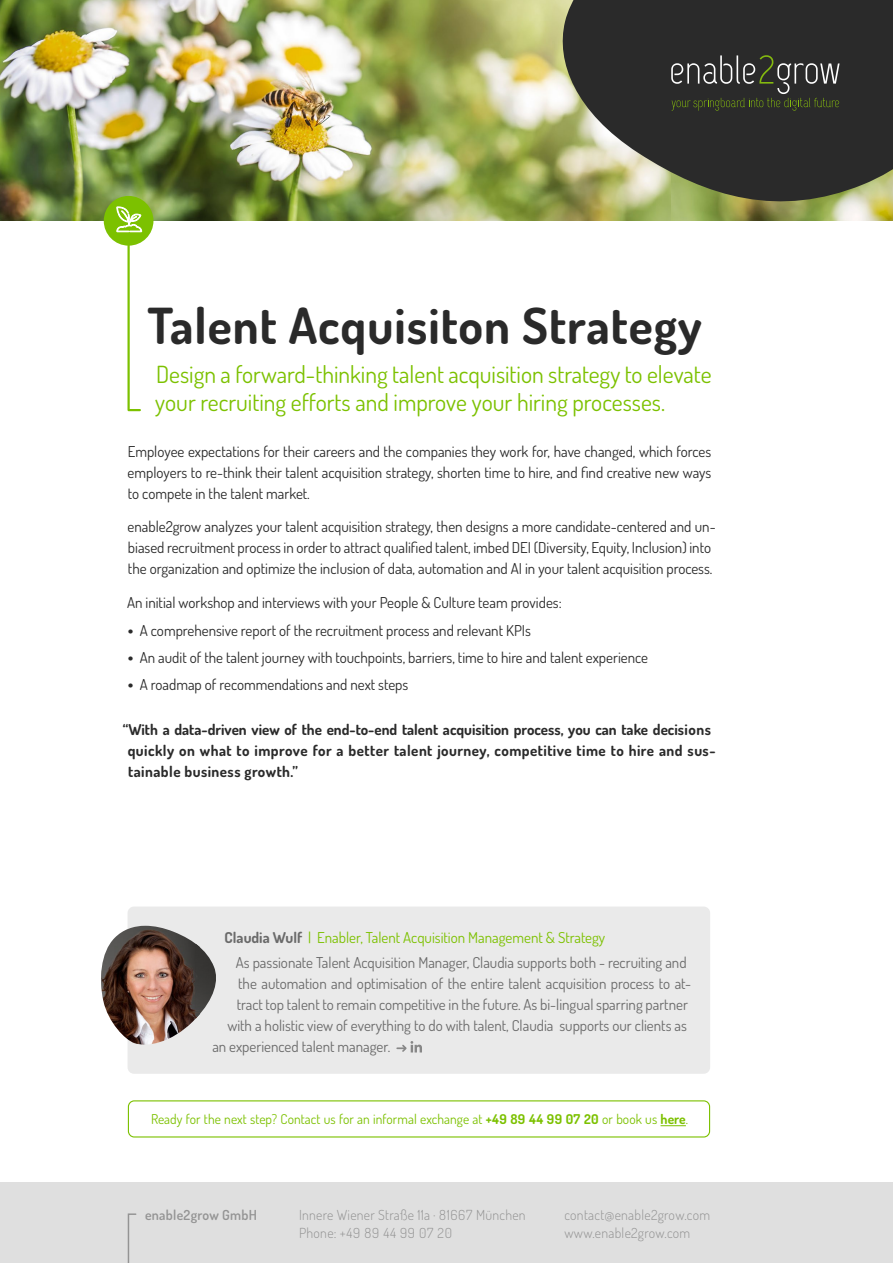
<style>
.page{position:relative;width:893px;height:1263px;background:#fff}
.page>*{position:absolute;margin:0;border:0;box-sizing:border-box;transform-origin:0 0}
.t1{font:700 49.65px "Dosis";letter-spacing:.02em;color:#2a2a2a}
.t2{font:23.7px/28.3px "Dosis";color:#7cc100}
.t3{font:15px/21px "Dosis";color:#2a2a2a;text-align:justify}
.t4{font:15px/25.2px "Dosis";color:#6a6a6a}
.t5{font:700 15px/21px "Dosis";letter-spacing:.03em;color:#2a2a2a}
.t6{font:300 13.8px/18px "Dosis";letter-spacing:.02em;color:#949494}
.t7{font:600 13.8px "Dosis";letter-spacing:.02em;color:#949494}
.t8{font:13.5px "Dosis";letter-spacing:.005em;color:#7cc100}
.s1{font-weight:800}
.s2{font-weight:700}
.s3{color:#7cc100}
</style>
<div class="page">
<img style="left:0;top:0;width:672px;height:221px">
<div style="left:0;top:1182px;width:893px;height:81px;background:#dfdfdf"></div>
<svg style="left:127px;top:1213px;width:10px;height:50px"></svg>
<svg style="left:660px;top:1125px;width:26px;height:1px"></svg>
<div style="left:128px;top:1100px;width:582px;height:37px;border:1px solid #7cc100;border-radius:6px"></div>
<div style="left:128px;top:906px;width:582px;height:168px;background:#eaeaea;border-radius:6px"></div>
<svg style="left:397px;top:1041px;width:25px;height:12px"></svg>
<img style="left:101px;top:926px;width:96px;height:119px">
<img style="left:196px;top:944px;width:20px;height:74px">
<svg style="left:101px;top:970px;width:1px;height:19px"></svg>
<svg style="left:555px;top:0;width:338px;height:218px;background:#505141"></svg>
<svg style="left:671px;top:55px;width:169px;height:56px;background:#40423b"></svg>
<div style="left:104px;top:196px;width:49px;height:50px;background:#7cc100;border-radius:50%"></div>
<svg style="left:116px;top:207px;width:26px;height:205px"></svg>
<h1 class="t1" style="left:147px;top:291px;width:556px">Talent Acquisiton Strategy</h1>
<h2 class="t2" style="left:155px;top:359px;width:558px">Design a forward-thinking talent acquisition strategy to elevate your recruiting efforts and improve your hiring processes.</h2>
<p class="t3" style="left:128px;top:440px;width:585px">Employee expectations for their careers and the companies they work for, have changed, which forces employers to re-think their talent acquisition strategy, shorten time to hire, and find creative new ways to compete in the talent market.</p>
<p class="t3" style="left:128px;top:516px;width:590px;text-align:left">enable2grow analyzes your talent acquisition strategy, then designs a more candidate-centered and un&shy;biased recruitment process in order to attract qualified talent, imbed DEI (Diversity, Equity, Inclusion) into the organization and optimize the inclusion of data, automation and AI in your talent acquisition process.</p>
<p class="t3" style="left:127px;top:591px;width:436px">An initial workshop and interviews with your People &amp; Culture team provides:</p>
<p class="t3" style="left:128px;top:619px;width:404px"><span class="s1">•</span> A comprehensive report of the recruitment process and relevant KPIs</p>
<p class="t3" style="left:128px;top:646px;width:521px"><span class="s1">•</span> An audit of the talent journey with touchpoints, barriers, time to hire and talent experience</p>
<p class="t3" style="left:128px;top:674px;width:282px"><span class="s1">•</span> A roadmap of recommendations and next steps</p>
<p class="t5" style="left:128px;top:718px;width:589px;text-indent:-5px">“With a data-driven view of the end-to-end talent acquisition process, you can take decisions quickly on what to improve for a better talent journey, competitive time to hire and sus&shy;tainable business growth.”</p>
<p class="t4" style="left:236px;top:924px;width:452px;text-indent:-11px"><span class="s2">Claudia Wulf</span> <span class="s3">| Enabler, Talent Acquisition Management &amp; Strategy<br></span>As passionate Talent Acquisition Manager, Claudia supports both - recruiting and</p>
<p class="t4" style="left:238px;top:971px;width:454px">the automation and optimisation of the entire talent acquisition process to at-</p>
<p class="t4" style="left:237px;top:992px;width:453px">tract top talent to remain competitive in the future. As bi-lingual sparring partner</p>
<p class="t4" style="left:227px;top:1013px;width:461px">with a holistic view of everything to do with talent, Claudia supports our clients as</p>
<p class="t4" style="left:212px;top:1034px;width:179px">an experienced talent manager.</p>
<p class="t8" style="left:151px;top:1110px;width:539px">Ready for the next step? Contact us for an informal exchange at <span class="s2">+49 89 44 99 07 20</span> or book us <span class="s2">here</span>.</p>
<p class="t7" style="left:145px;top:1205px;width:113px">enable2grow GmbH</p>
<p class="t6" style="left:299px;top:1205px;width:228px">Innere Wiener Straße 11a · 81667 München<br>Phone: +49 89 44 99 07 20</p>
<p class="t6" style="left:564px;top:1205px;width:147px">contact@enable2grow.com www.enable2grow.com</p>
</div>
